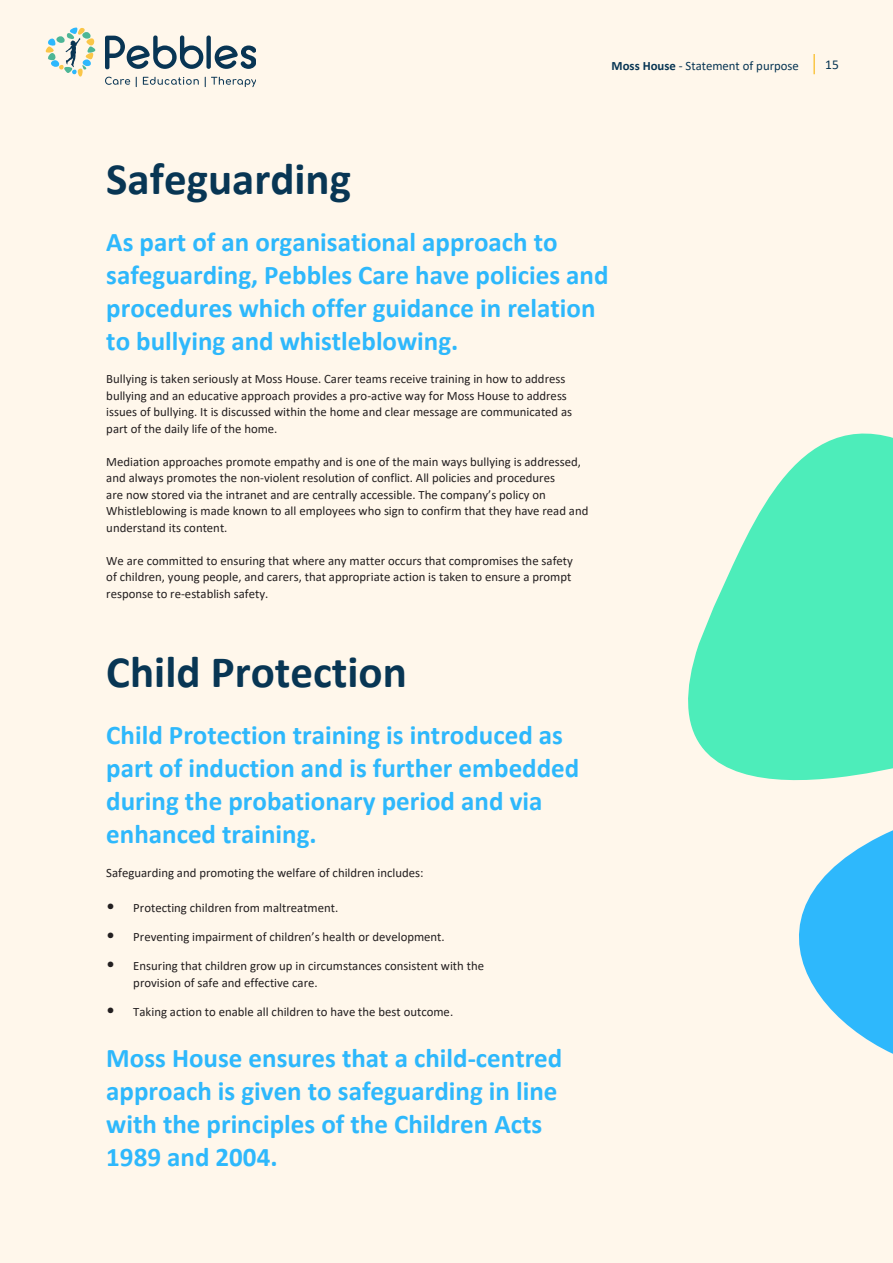
<style>
.page{position:relative;width:893px;height:1263px;background:#fff7eb}
.page>*{position:absolute;margin:0;border:0;box-sizing:border-box;transform-origin:0 0}
.t1{font:700 45px "Calibri";color:#083654}
.t2{font:700 27px/33px "Calibri";color:#2eb8fc}
.t3{font:13.5px "Calibri";color:#083654}
.t4{font:12.75px/16.5px "Calibri";color:#231f20}
.t5{font:12.75px "Calibri";color:#083654}
.s1{font-weight:700}
.s2{font-size:18px}
</style>
<div class="page">
<svg style="left:799px;top:836px;width:94px;height:218px;fill:#2eb8fc"></svg>
<svg style="left:688px;top:433px;width:205px;height:403px;fill:#4dedba"></svg>
<hr style="left:813px;top:54px;width:2px;height:20px;background:#fac747">
<svg style="left:46px;top:27px;width:50px;height:50px"></svg>
<div style="left:206px;top:35px;width:5px;height:34px;background:#083554;border-radius:2px"></div>
<svg style="left:214px;top:45px;width:41px;height:24px"></svg>
<svg style="left:105px;top:35px;width:98px;height:35px"></svg>
<svg style="left:105px;top:77px;width:25px;height:8px"></svg>
<svg style="left:143px;top:77px;width:56px;height:8px"></svg>
<svg style="left:205px;top:77px;width:50px;height:10px"></svg>
<p class="t1" style="left:106px;top:147px;width:246px">Safeguarding</p>
<p class="t5" style="left:612px;top:57px;width:189px"><span class="s1">Moss House</span> - Statement of purpose</p>
<p class="t3" style="left:825px;top:56px;width:15px">15</p>
<p class="t2" style="left:106px;top:225px;width:504px">As part of an organisational approach to safeguarding, Pebbles Care have policies and procedures which offer guidance in relation to bullying and whistleblowing.</p>
<p class="t4" style="left:106px;top:370px;width:467px">Bullying is taken seriously at Moss House. Carer teams receive training in how to address bullying and an educative approach provides a pro-active way for Moss House to address issues of bullying. It is discussed within the home and clear message are communicated as part of the daily life of the home.</p>
<p class="t4" style="left:106px;top:453px;width:484px">Mediation approaches promote empathy and is one of the main ways bullying is addressed, and always promotes the non-violent resolution of conflict. All policies and procedures<br>are now stored via the intranet and are centrally accessible. The company’s policy on Whistleblowing is made known to all employees who sign to confirm that they have read and understand its content.</p>
<p class="t4" style="left:106px;top:552px;width:468px;text-align:justify">We are committed to ensuring that where any matter occurs that compromises the safety of children, young people, and carers, that appropriate action is taken to ensure a prompt response to re-establish safety.</p>
<p class="t1" style="left:106px;top:640px;width:302px">Child Protection</p>
<p class="t2" style="left:106px;top:718px;width:475px">Child Protection training is introduced as part of induction and is further embedded during the probationary period and via enhanced training.</p>
<p class="t4" style="left:106px;top:864px;width:319px">Safeguarding and promoting the welfare of children includes:</p>
<p class="t4" style="left:106px;top:899px;width:234px"><span class="s2">•</span> Protecting children from maltreatment.</p>
<p class="t4" style="left:106px;top:928px;width:340px"><span class="s2">•</span> Preventing impairment of children’s health or development.</p>
<p class="t4" style="left:133px;top:957px;width:352px;text-indent:-27px"><span class="s2">•</span> Ensuring that children grow up in circumstances consistent with the provision of safe and effective care.</p>
<p class="t4" style="left:106px;top:1003px;width:348px"><span class="s2">•</span> Taking action to enable all children to have the best outcome.</p>
<p class="t2" style="left:106px;top:1041px;width:458px">Moss House ensures that a child-centred approach is given to safeguarding in line with the principles of the Children Acts 1989 and 2004.</p>
</div>
